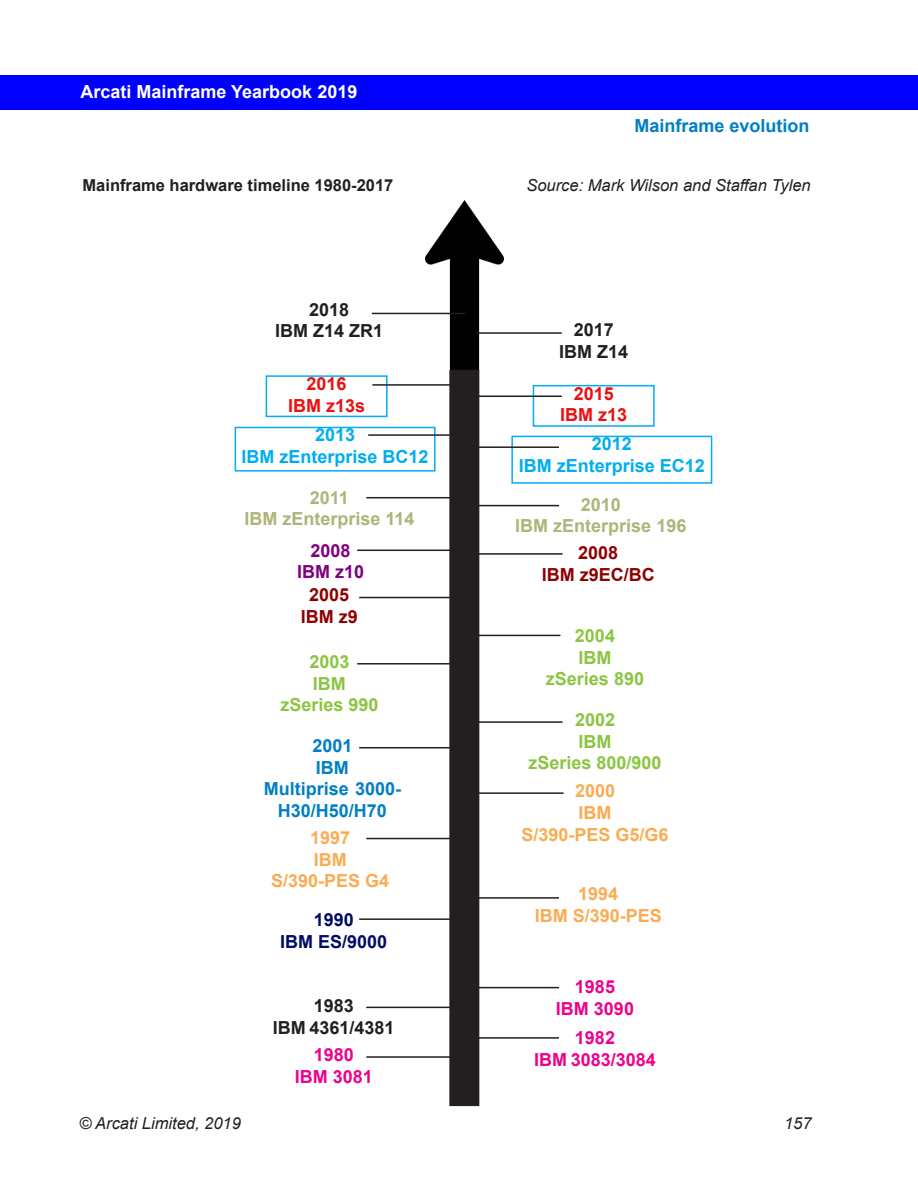
<style>
.page{position:relative;width:918px;height:1188px;background:#fff}
.page>*{position:absolute;margin:0;border:0;box-sizing:border-box;transform-origin:0 0}
.t1{font:700 18px "Arial";color:#faac53}
.t2{font:700 18px "Arial";color:#8bc542}
.t3{font:700 18px/21.6px "Arial";color:#007fc6;text-align:center}
.t4{font:700 18px "Arial";color:#00aeef}
.t5{font:700 18px "Arial";color:#afb479}
.t6{font:700 18px "Arial";color:#231f20}
.t7{font:700 18px "Arial";color:#ed028c}
.t8{font:700 18px "Arial";color:#fff}
.t9{font:700 18px "Arial";color:#8f0000}
.t10{font:700 18px "Arial";color:#e91111}
.t11{font:700 18px "Arial";color:#000c64}
.t12{font:700 18px "Arial";color:#800080}
.t13{font:italic 16.5px "Arial";color:#231f20}
.t14{font:700 16.5px "Arial";color:#231f20}
</style>
<div class="page">
<div style="left:0;top:75px;width:918px;height:34px;background:#00f"></div>
<div style="left:449px;top:285px;width:30px;height:821px;background:#231f20"></div>
<img style="left:425px;top:200px;width:78px;height:170px">
<div style="left:511px;top:436px;width:201px;height:48px;border:2px solid #00aeef"></div>
<div style="left:235px;top:427px;width:201px;height:45px;border:2px solid #00aeef"></div>
<div style="left:533px;top:385px;width:122px;height:42px;border:2px solid #00aeef"></div>
<hr style="left:366px;top:1056px;width:94px;height:2px;background:#231f20">
<hr style="left:474px;top:1037px;width:85px;height:2px;background:#231f20">
<hr style="left:366px;top:1007px;width:94px;height:1px;background:#231f20">
<hr style="left:474px;top:987px;width:85px;height:1px;background:#231f20">
<hr style="left:359px;top:918px;width:94px;height:2px;background:#231f20">
<hr style="left:474px;top:897px;width:85px;height:2px;background:#231f20">
<hr style="left:366px;top:838px;width:94px;height:1px;background:#231f20">
<hr style="left:479px;top:792px;width:85px;height:2px;background:#231f20">
<hr style="left:359px;top:747px;width:94px;height:1px;background:#231f20">
<hr style="left:478px;top:721px;width:85px;height:2px;background:#231f20">
<hr style="left:357px;top:663px;width:94px;height:2px;background:#231f20">
<hr style="left:475px;top:635px;width:85px;height:1px;background:#231f20">
<hr style="left:359px;top:597px;width:94px;height:1px;background:#231f20">
<hr style="left:478px;top:553px;width:85px;height:2px;background:#231f20">
<hr style="left:357px;top:550px;width:94px;height:1px;background:#231f20">
<hr style="left:474px;top:505px;width:85px;height:1px;background:#231f20">
<hr style="left:366px;top:497px;width:85px;height:1px;background:#231f20">
<hr style="left:474px;top:446px;width:85px;height:2px;background:#231f20">
<hr style="left:368px;top:434px;width:94px;height:2px;background:#231f20">
<hr style="left:477px;top:396px;width:85px;height:1px;background:#231f20">
<div style="left:266px;top:375px;width:122px;height:42px;border:2px solid #00aeef"></div>
<hr style="left:372px;top:384px;width:94px;height:2px;background:#231f20">
<hr style="left:477px;top:332px;width:85px;height:2px;background:#231f20">
<hr style="left:372px;top:313px;width:94px;height:1px;background:#231f20">
<p class="t8" style="left:81px;top:79px;width:278px">Arcati Mainframe Yearbook 2019</p>
<p class="t3" style="left:635px;top:115px;width:177px">Mainframe evolution</p>
<p class="t14" style="left:83px;top:173px;width:312px">Mainframe hardware timeline 1980-2017</p>
<p class="t13" style="left:526px;top:174px;width:286px">Source: Mark Wilson and Staffan Tylen</p>
<p class="t6" style="left:309px;top:297px;width:42px">2018</p>
<p class="t6" style="left:275px;top:318px;width:110px">IBM Z14 ZR1</p>
<p class="t10" style="left:307px;top:371px;width:42px">2016</p>
<p class="t10" style="left:288px;top:393px;width:79px">IBM z13s</p>
<p class="t4" style="left:315px;top:422px;width:42px">2013</p>
<p class="t4" style="left:242px;top:444px;width:189px">IBM zEnterprise BC12</p>
<p class="t5" style="left:310px;top:485px;width:41px">2011</p>
<p class="t5" style="left:244px;top:506px;width:172px">IBM zEnterprise 114</p>
<p class="t12" style="left:311px;top:538px;width:42px">2008</p>
<p class="t12" style="left:297px;top:559px;width:69px">IBM z10</p>
<p class="t9" style="left:309px;top:582px;width:42px">2005</p>
<p class="t9" style="left:301px;top:604px;width:59px">IBM z9</p>
<p class="t2" style="left:309px;top:649px;width:42px">2003</p>
<p class="t2" style="left:313px;top:671px;width:34px">IBM</p>
<p class="t2" style="left:280px;top:692px;width:100px">zSeries 990</p>
<p class="t3" style="left:312px;top:735px;width:42px">2001</p>
<p class="t3" style="left:316px;top:757px;width:34px">IBM</p>
<p class="t3" style="left:264px;top:778px;width:139px">Multiprise 3000-<br>H30/H50/H70</p>
<p class="t1" style="left:310px;top:825px;width:42px">1997</p>
<p class="t1" style="left:314px;top:847px;width:34px">IBM</p>
<p class="t1" style="left:271px;top:868px;width:120px">S/390-PES G4</p>
<p class="t11" style="left:314px;top:907px;width:42px">1990</p>
<p class="t11" style="left:280px;top:929px;width:109px">IBM ES/9000</p>
<p class="t6" style="left:574px;top:317px;width:42px">2017</p>
<p class="t6" style="left:559px;top:339px;width:71px">IBM Z14</p>
<p class="t10" style="left:574px;top:381px;width:42px">2015</p>
<p class="t10" style="left:560px;top:402px;width:69px">IBM z13</p>
<p class="t4" style="left:592px;top:431px;width:42px">2012</p>
<p class="t4" style="left:519px;top:453px;width:188px">IBM zEnterprise EC12</p>
<p class="t5" style="left:581px;top:492px;width:42px">2010</p>
<p class="t5" style="left:515px;top:513px;width:173px">IBM zEnterprise 196</p>
<p class="t9" style="left:578px;top:540px;width:42px">2008</p>
<p class="t9" style="left:542px;top:562px;width:115px">IBM z9EC/BC</p>
<p class="t2" style="left:575px;top:623px;width:42px">2004</p>
<p class="t2" style="left:579px;top:645px;width:34px">IBM</p>
<p class="t2" style="left:546px;top:666px;width:100px">zSeries 890</p>
<p class="t2" style="left:575px;top:707px;width:42px">2002</p>
<p class="t2" style="left:579px;top:729px;width:34px">IBM</p>
<p class="t2" style="left:529px;top:750px;width:135px">zSeries 800/900</p>
<p class="t1" style="left:575px;top:778px;width:42px">2000</p>
<p class="t1" style="left:579px;top:800px;width:34px">IBM</p>
<p class="t1" style="left:522px;top:822px;width:149px">S/390-PES G5/G6</p>
<p class="t1" style="left:578px;top:881px;width:42px">1994</p>
<p class="t1" style="left:535px;top:903px;width:129px">IBM S/390-PES</p>
<p class="t7" style="left:575px;top:974px;width:42px">1985</p>
<p class="t13" style="left:79px;top:1112px;width:163px">© Arcati Limited, 2019</p>
<p class="t6" style="left:314px;top:993px;width:42px">1983</p>
<p class="t7" style="left:556px;top:996px;width:80px">IBM 3090</p>
<p class="t6" style="left:273px;top:1015px;width:123px">IBM 4361/4381</p>
<p class="t7" style="left:575px;top:1025px;width:42px">1982</p>
<p class="t7" style="left:534px;top:1047px;width:123px">IBM 3083/3084</p>
<p class="t7" style="left:314px;top:1042px;width:42px">1980</p>
<p class="t7" style="left:295px;top:1064px;width:80px">IBM 3081</p>
<p class="t13" style="left:784px;top:1112px;width:29px">157</p>
</div>
